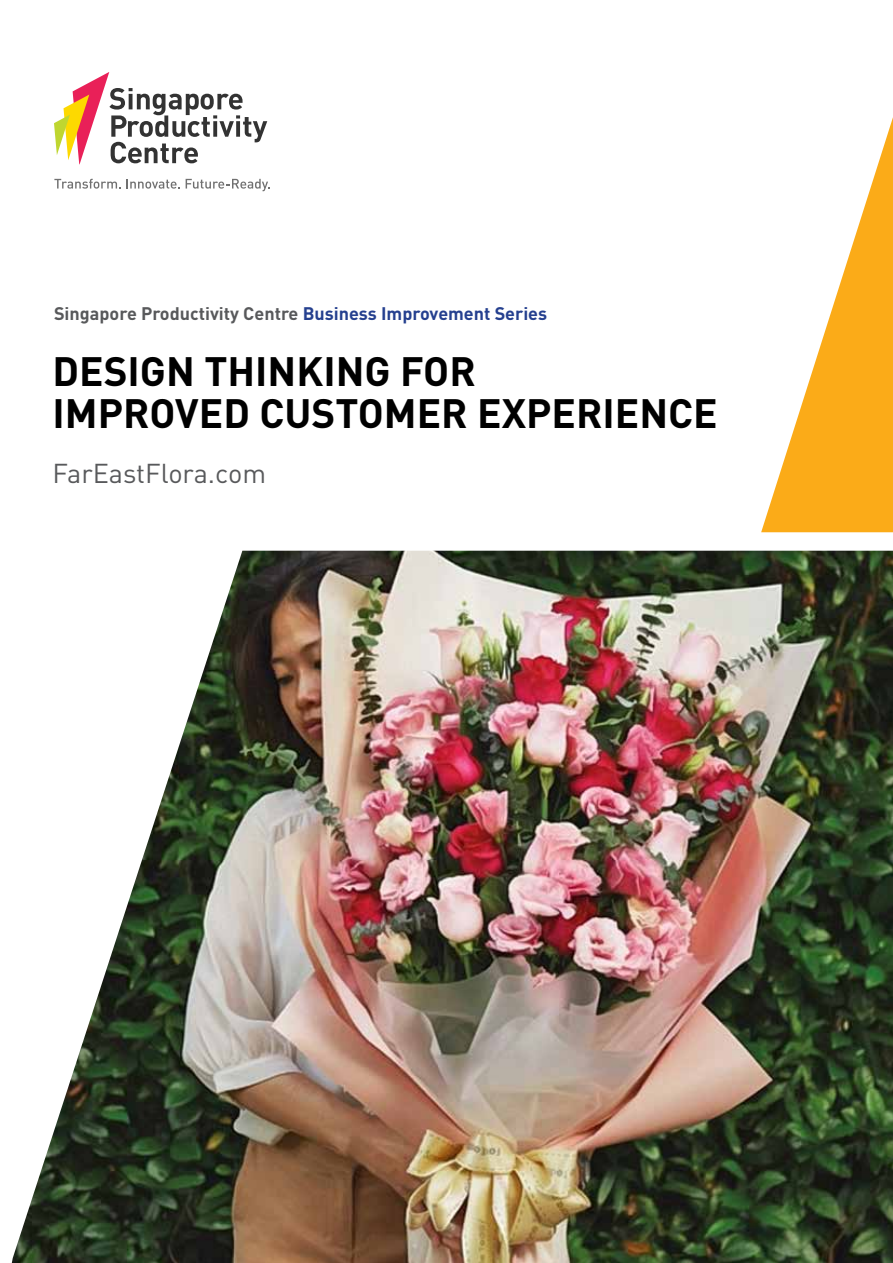
<style>
.page{position:relative;width:893px;height:1263px;background:#fff}
.page>*{position:absolute;margin:0;border:0;box-sizing:border-box;transform-origin:0 0}
.t1{font:700 40.5px/42px "DIN";color:#000}
.t2{font:27px "DIN";color:#58595b}
.t3{font:700 18px "DIN";color:#58595b}
.s1{color:#25408f}
</style>
<div class="page">
<svg style="left:54px;top:179px;width:126px;height:10px"></svg>
<svg style="left:186px;top:179px;width:84px;height:12px"></svg>
<svg style="left:54px;top:72px;width:213px;height:92px"></svg>
<img style="left:12px;top:551px;width:881px;height:712px">
<svg style="left:761px;top:117px;width:132px;height:415px"></svg>
<p class="t3" style="left:54px;top:301px;width:495px">Singapore Productivity Centre <span class="s1">Business Improvement Series</span></p>
<h1 class="t1" style="left:52px;top:348px;width:667px">DESIGN THINKING FOR<br>IMPROVED CUSTOMER EXPERIENCE</h1>
<h2 class="t2" style="left:52px;top:457px;width:215px">FarEastFlora.com</h2>
</div>
